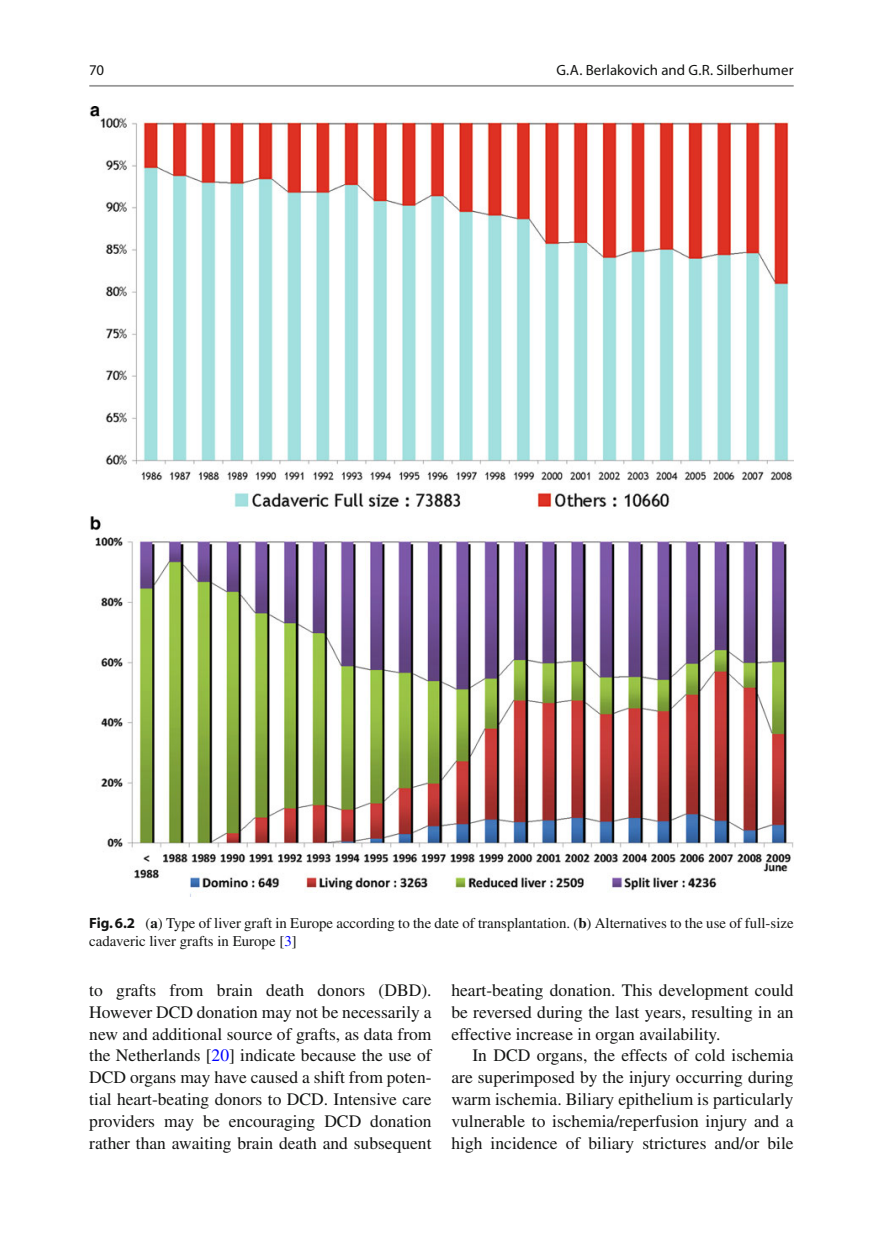
<style>
.page{position:relative;width:883px;height:1260px;background:#fff}
.page>*{position:absolute;margin:0;border:0;box-sizing:border-box;transform-origin:0 0}
.t1{font:17.5px/21.9px "Times";color:#131413;text-align:justify}
.t2{font:14.88px/17.5px "Times";color:#131413}
.t3{font:14.88px "Myriad";letter-spacing:.005em;color:#131413}
.s1{font-family:"Myriad";font-weight:700}
.s2{font-weight:700}
.s3{color:#00f}
</style>
<div class="page">
<hr style="left:89px;top:85px;width:705px;height:2px;background:#989898">
<img style="left:90px;top:106px;width:703px;height:791px">
<p class="t3" style="left:89px;top:64px;width:16px">70</p>
<p class="t3" style="left:556px;top:64px;width:239px">G.A. Berlakovich and G.R. Silberhumer</p>
<p class="t2" style="left:89px;top:916px;width:706px"><span class="s1">Fig. 6.2</span> ( <span class="s2">a</span> ) Type of liver graft in Europe according to the date of transplantation. ( <span class="s2">b</span> ) Alternatives to the use of full-size cadaveric liver grafts in Europe [ <span class="s3">3</span> ]</p>
<p class="t1" style="left:89px;top:981px;width:344px">to grafts from brain death donors (DBD).<br>However DCD donation may not be necessarily a new and additional source of grafts, as data from the Netherlands [ <span class="s3">20</span> ] indicate because the use of DCD organs may have caused a shift from poten&shy;tial heart-beating donors to DCD. Intensive care providers may be encouraging DCD donation rather than awaiting brain death and subsequent</p>
<p class="t1" style="left:451px;top:981px;width:344px">heart-beating donation. This development could be reversed during the last years, resulting in an effective increase in organ availability.</p>
<p class="t1" style="left:451px;top:1046px;width:344px;text-indent:21px">In DCD organs, the effects of cold ischemia are superimposed by the injury occurring during warm ischemia. Biliary epithelium is particularly vulnerable to ischemia/reperfusion injury and a high incidence of biliary strictures and/or bile</p>
</div>
